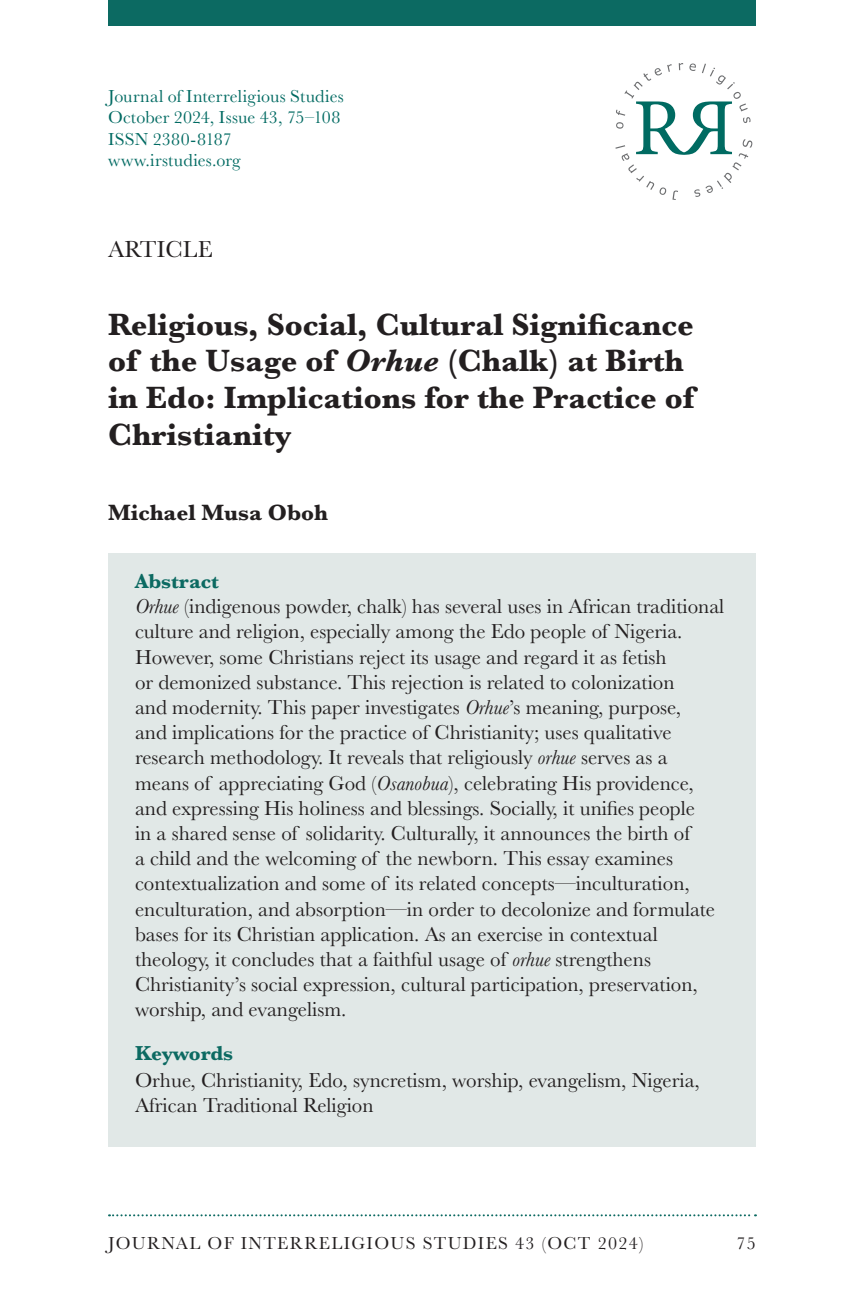
<style>
.page{position:relative;width:864px;height:1296px;background:#fff}
.page>*{position:absolute;margin:0;border:0;box-sizing:border-box;transform-origin:0 0}
.Heading_1{font:700 32px/36.8px "Baskerville";color:#231f20}
.t1{font:24px "Baskerville";letter-spacing:.01em;color:#231f20}
.Heading_2{font:700 23px "Baskerville";color:#231f20}
.Abstract{font:21px/25.2px "Baskerville";color:#231f20}
.Abstract-2{font:700 21px "Baskerville";color:#0c6a62}
.Heading_3{font:700 21px "Baskerville";color:#0c6a62}
.t2{font:18px/21.6px "Baskerville";letter-spacing:.01em;color:#006a62}
.t3{font:18px "Baskerville";letter-spacing:.075em;color:#231f20}
.s1{font-style:italic}
</style>
<div class="page">
<svg style="left:615px;top:63px;width:137px;height:137px"></svg>
<div style="left:108px;top:0;width:648px;height:26px;background:#0c6a62"></div>
<svg style="left:109px;top:1214px;width:647px;height:2px"></svg>
<div style="left:108px;top:553px;width:648px;height:593px;background:#e1e8e7"></div>
<p class="t2" style="left:108px;top:85px;width:237px">Journal of Interreligious Studies<br>October 2024, Issue 43, 75–108<br>ISSN 2380-8187 www.irstudies.org</p>
<p class="t1" style="left:108px;top:234px;width:106px">ARTICLE</p>
<p class="Heading_1" style="left:108px;top:306px;width:588px">Religious, Social, Cultural Significance of the Usage of <span class="s1">Orhue</span> (Chalk) at Birth in Edo: Implications for the Practice of Christianity</p>
<p class="Heading_2" style="left:108px;top:496px;width:221px">Michael Musa Oboh</p>
<p class="Abstract-2" style="left:135px;top:566px;width:85px">Abstract</p>
<p class="Abstract" style="left:135px;top:594px;width:591px"><span class="s1">Orhue</span> (indigenous powder, chalk) has several uses in African traditional culture and religion, especially among the Edo people of Nigeria.<br>However, some Christians reject its usage and regard it as fetish<br>or demonized substance. This rejection is related to colonization<br>and modernity. This paper investigates <span class="s1">Orhue</span>’s meaning, purpose,<br>and implications for the practice of Christianity; uses qualitative research methodology. It reveals that religiously <span class="s1">orhue</span> serves as a means of appreciating God (<span class="s1">Osanobua</span>), celebrating His providence, and expressing His holiness and blessings. Socially, it unifies people<br>in a shared sense of solidarity. Culturally, it announces the birth of<br>a child and the welcoming of the newborn. This essay examines contextualization and some of its related concepts—inculturation, enculturation, and absorption—in order to decolonize and formulate bases for its Christian application. As an exercise in contextual theology, it concludes that a faithful usage of <span class="s1">orhue</span> strengthens Christianity’s social expression, cultural participation, preservation, worship, and evangelism.</p>
<p class="Heading_3" style="left:135px;top:1038px;width:100px">Keywords</p>
<p class="Abstract" style="left:135px;top:1067px;width:566px">Orhue, Christianity, Edo, syncretism, worship, evangelism, Nigeria,<br>African Traditional Religion</p>
<p class="t3" style="left:108px;top:1232px;width:537px">JOURNAL OF INTERRELIGIOUS STUDIES 43 (OCT 2024)</p>
<p class="t3" style="left:737px;top:1232px;width:21px">75</p>
</div>
